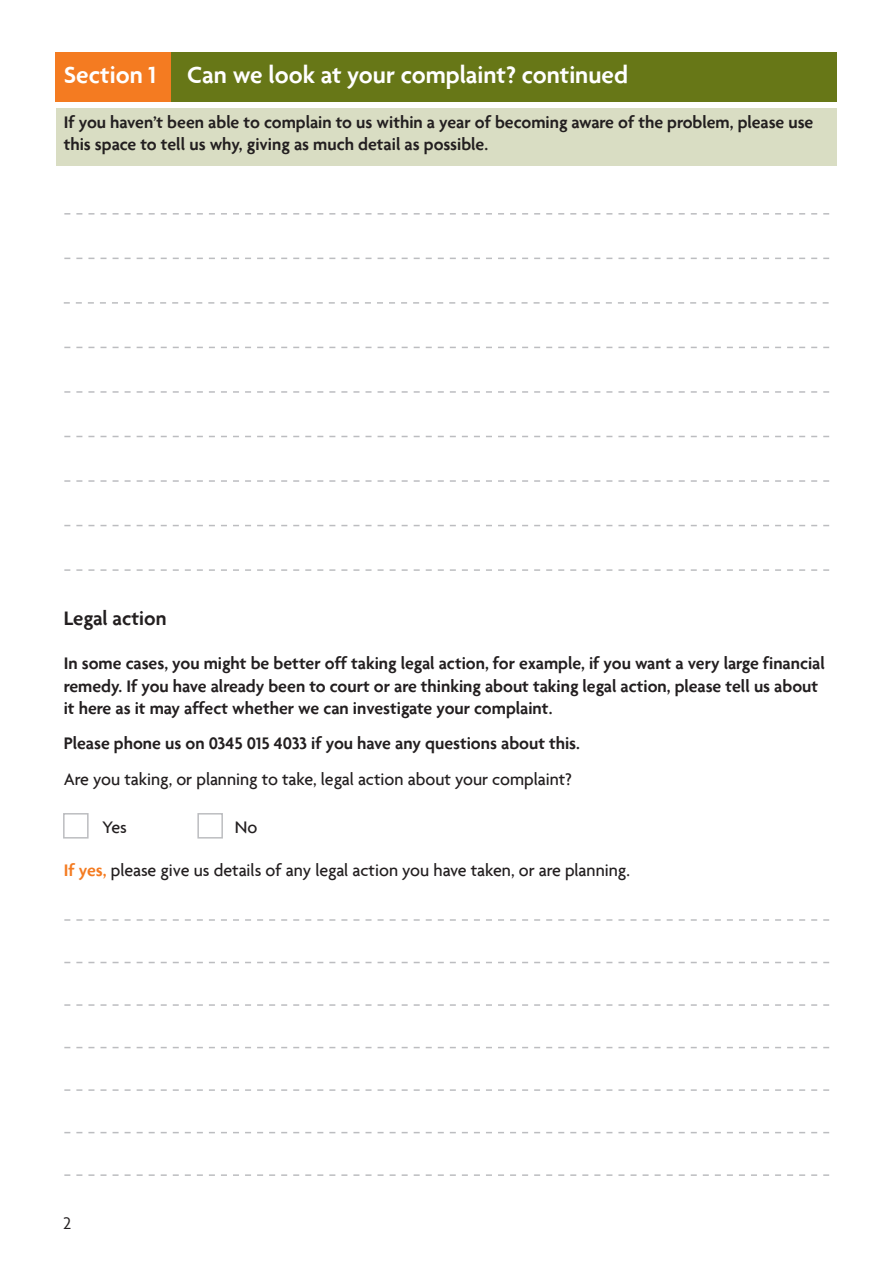
<style>
.page{position:relative;width:893px;height:1263px;background:#fff}
.page>*{position:absolute;margin:0;border:0;box-sizing:border-box;transform-origin:0 0}
.Heading_1{font:600 25.5px "Agenda";color:#fff}
.Heading_2{font:600 21px "Agenda";color:#231f20}
.Form_text_bold{font:600 18px/22.5px "Agenda";color:#231f20}
.Form_text{font:500 18px "Agenda";color:#231f20}
.Form_text_line_tabs{font:18px "Agenda";color:#231f20}
.s1{font-weight:600;color:#f47b21}
</style>
<div class="page">
<div style="left:56px;top:52px;width:780px;height:50px;background:#677717"></div>
<div style="left:56px;top:52px;width:115px;height:50px;background:#f47b21"></div>
<div style="left:56px;top:108px;width:780px;height:58px;background:#d9ddc3"></div>
<svg style="left:64px;top:302px;width:765px;height:2px"></svg>
<svg style="left:64px;top:347px;width:765px;height:1px"></svg>
<svg style="left:64px;top:391px;width:765px;height:2px"></svg>
<svg style="left:64px;top:525px;width:765px;height:1px"></svg>
<svg style="left:64px;top:436px;width:765px;height:1px"></svg>
<svg style="left:64px;top:213px;width:765px;height:2px"></svg>
<svg style="left:64px;top:569px;width:765px;height:2px"></svg>
<svg style="left:64px;top:480px;width:765px;height:2px"></svg>
<svg style="left:64px;top:258px;width:765px;height:1px"></svg>
<div style="left:63px;top:813px;width:26px;height:25px;border:2px solid #bcbdc0"></div>
<div style="left:197px;top:813px;width:26px;height:25px;border:2px solid #bcbdc0"></div>
<svg style="left:64px;top:919px;width:765px;height:2px"></svg>
<svg style="left:64px;top:962px;width:765px;height:1px"></svg>
<svg style="left:64px;top:1004px;width:765px;height:2px"></svg>
<svg style="left:64px;top:1047px;width:765px;height:1px"></svg>
<svg style="left:64px;top:1089px;width:765px;height:2px"></svg>
<svg style="left:64px;top:1132px;width:765px;height:1px"></svg>
<svg style="left:64px;top:1174px;width:765px;height:2px"></svg>
<p class="Heading_1" style="left:64px;top:59px;width:566px">Section 1 Can we look at your complaint? continued</p>
<p class="Form_text_bold" style="left:64px;top:110px;width:751px">If you haven’t been able to complain to us within a year of becoming aware of the problem, please use this space to tell us why, giving as much detail as possible.</p>
<p class="Heading_2" style="left:64px;top:606px;width:104px">Legal action</p>
<p class="Form_text_bold" style="left:64px;top:651px;width:763px">In some cases, you might be better off taking legal action, for example, if you want a very large financial remedy. If you have already been to court or are thinking about taking legal action, please tell us about it here as it may affect whether we can investigate your complaint.</p>
<p class="Form_text_bold" style="left:64px;top:732px;width:518px">Please phone us on 0345 015 4033 if you have any questions about this.</p>
<p class="Form_text" style="left:64px;top:768px;width:510px">Are you taking, or planning to take, legal action about your complaint?</p>
<p class="Form_text" style="left:102px;top:816px;width:26px">Yes</p>
<p class="Form_text" style="left:235px;top:816px;width:24px">No</p>
<p class="Form_text" style="left:64px;top:859px;width:568px"><span class="s1">If yes,</span> please give us details of any legal action you have taken, or are planning.</p>
<p class="Form_text_line_tabs" style="left:63px;top:1212px;width:10px">2</p>
</div>
